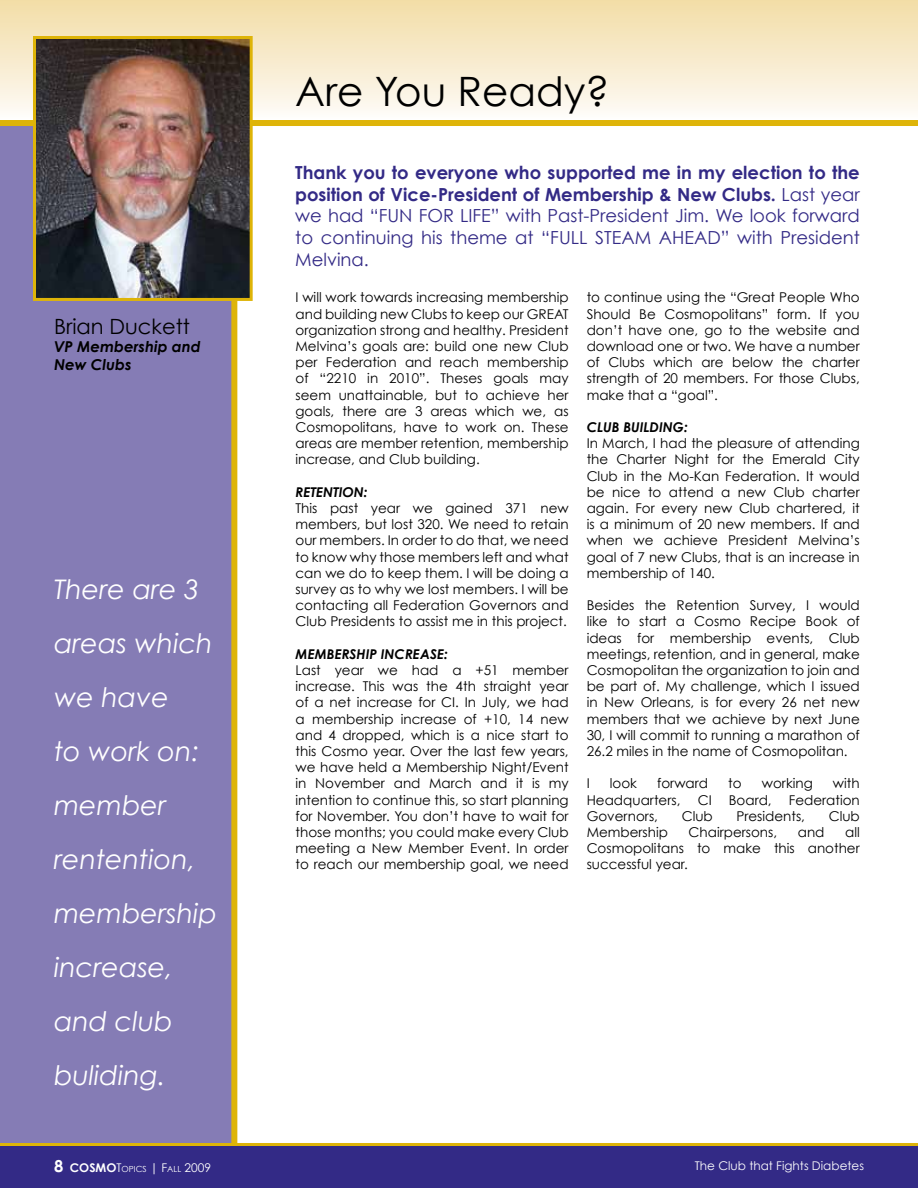
<style>
.page{position:relative;width:918px;height:1188px;background:#fff}
.page>*{position:absolute;margin:0;border:0;box-sizing:border-box;transform-origin:0 0}
.t1{font:40.5px "Century Gothic";color:#000}
.t2{font:italic 27px/54px "Century Gothic";color:#fff}
.t3{font:21px "Century Gothic";color:#000}
.t4{font:18px/21.6px "Century Gothic";color:#332a86;text-align:justify}
.t5{font:italic 700 15px/18px "Century Gothic";color:#000}
.t6{font:13.5px/16.2px "Century Gothic";color:#000;text-align:justify}
.t7{font:italic 700 13.5px "Century Gothic";color:#000}
.t8{font:12px "Century Gothic";color:#fff}
.t9{font:8.4px "Century Gothic";color:#fff}
.s1{font-weight:700}
.s2{font-weight:700;font-size:16.5px}
.s3{font-weight:700;font-size:12px}
.s4{font-size:12px}
</style>
<div class="page">
<div style="left:0;top:0;width:918px;height:120px;background:linear-gradient(to bottom,#f2dca5,#fefbf8)"></div>
<div style="left:0;top:123px;width:231px;height:1021px;background:#857cb5"></div>
<div style="left:231px;top:299px;width:6px;height:847px;background:#deb408"></div>
<div style="left:0;top:120px;width:918px;height:6px;background:#deb408"></div>
<img style="left:37px;top:40px;width:212px;height:257px">
<div style="left:33px;top:36px;width:220px;height:265px;border:3px solid #deb408"></div>
<div style="left:0;top:1144px;width:918px;height:44px;background:#332a86"></div>
<hr style="left:0;top:1143px;width:918px;height:3px;background:#deb408">
<h1 class="t1" style="left:295px;top:66px;width:316px">Are You Ready?</h1>
<h3 class="t3" style="left:54px;top:313px;width:137px">Brian Duckett</h3>
<p class="t5" style="left:54px;top:337px;width:148px">VP Membership and<br>New Clubs</p>
<h2 class="t2" style="left:54px;top:562px;width:165px">There are 3 areas which we have<br>to work on: member rentention, membership increase, and club buliding.</h2>
<p class="t4" style="left:295px;top:162px;width:566px"><span class="s1">Thank you to everyone who supported me in my election to the position of Vice-President of Membership &amp; New Clubs.</span> Last year we had “FUN FOR LIFE” with Past-President Jim. We look forward to continuing his theme at “FULL STEAM AHEAD” with President Melvina.</p>
<p class="t6" style="left:296px;top:289px;width:275px">I will work towards increasing membership and building new Clubs to keep our GREAT organization strong and healthy. President Melvina’s goals are: build one new Club per Federation and reach membership of “2210 in 2010”. Theses goals may seem unattainable, but to achieve her goals, there are 3 areas which we, as Cosmopolitans, have to work on. These areas are member retention, membership increase, and Club building.</p>
<p class="t7" style="left:296px;top:483px;width:74px">RETENTION:</p>
<p class="t6" style="left:296px;top:500px;width:275px">This past year we gained 371 new members, but lost 320. We need to retain our members. In order to do that, we need to know why those members left and what can we do to keep them. I will be doing a survey as to why we lost members. I will be contacting all Federation Governors and Club Presidents to assist me in this project.</p>
<p class="t7" style="left:296px;top:645px;width:154px">MEMBERSHIP INCREASE:</p>
<p class="t6" style="left:296px;top:662px;width:275px">Last year we had a +51 member increase. This was the 4th straight year of a net increase for CI. In July, we had a membership increase of +10, 14 new and 4 dropped, which is a nice start to this Cosmo year. Over the last few years, we have held a Membership Night/Event in November and March and it is my intention to continue this, so start planning for November. You don’t have to wait for those months; you could make every Club meeting a New Member Event. In order to reach our membership goal, we need</p>
<p class="t6" style="left:587px;top:289px;width:275px">to continue using the “Great People Who Should Be Cosmopolitans” form. If you don’t have one, go to the website and download one or two. We have a number of Clubs which are below the charter strength of 20 members. For those Clubs, make that a “goal”.</p>
<p class="t7" style="left:587px;top:419px;width:103px">CLUB BUILDING:</p>
<p class="t6" style="left:587px;top:435px;width:275px">In March, I had the pleasure of attending the Charter Night for the Emerald City Club in the Mo-Kan Federation. It would be nice to attend a new Club charter again. For every new Club chartered, it is a minimum of 20 new members. If and when we achieve President Melvina’s goal of 7 new Clubs, that is an increase in membership of 140.</p>
<p class="t6" style="left:587px;top:597px;width:275px">Besides the Retention Survey, I would like to start a Cosmo Recipe Book of ideas for membership events, Club meetings, retention, and in general, make Cosmopolitan the organization to join and be part of. My challenge, which I issued in New Orleans, is for every 26 net new members that we achieve by next June 30, I will commit to running a marathon of 26.2 miles in the name of Cosmopolitan.</p>
<p class="t6" style="left:587px;top:775px;width:5px">I</p>
<p class="t6" style="left:610px;top:775px;width:29px">look</p>
<p class="t6" style="left:657px;top:775px;width:52px">forward</p>
<p class="t6" style="left:728px;top:775px;width:15px">to</p>
<p class="t6" style="left:762px;top:775px;width:53px">working</p>
<p class="t6" style="left:833px;top:775px;width:28px">with</p>
<p class="t6" style="left:587px;top:792px;width:95px">Headquarters,</p>
<p class="t6" style="left:698px;top:792px;width:16px">CI</p>
<p class="t6" style="left:729px;top:792px;width:44px">Board,</p>
<p class="t6" style="left:789px;top:792px;width:72px">Federation</p>
<p class="t6" style="left:587px;top:808px;width:73px">Governors,</p>
<p class="t6" style="left:682px;top:808px;width:33px">Club</p>
<p class="t6" style="left:736px;top:808px;width:70px">Presidents,</p>
<p class="t6" style="left:829px;top:808px;width:33px">Club</p>
<p class="t6" style="left:587px;top:824px;width:83px">Membership</p>
<p class="t6" style="left:689px;top:824px;width:90px">Chairpersons,</p>
<p class="t6" style="left:798px;top:824px;width:28px">and</p>
<p class="t6" style="left:587px;top:824px;width:275px;text-indent:258px">all Cosmopolitans to make this another successful year.</p>
<p class="t9" style="left:54px;top:1164px;width:159px"><span class="s2">8</span> <span class="s3">COSMO</span><span class="s4">T</span>OPICS <span class="s4">| F</span>ALL <span class="s4">2009</span></p>
<p class="t8" style="left:695px;top:1158px;width:171px">The Club that Fights Diabetes</p>
</div>
